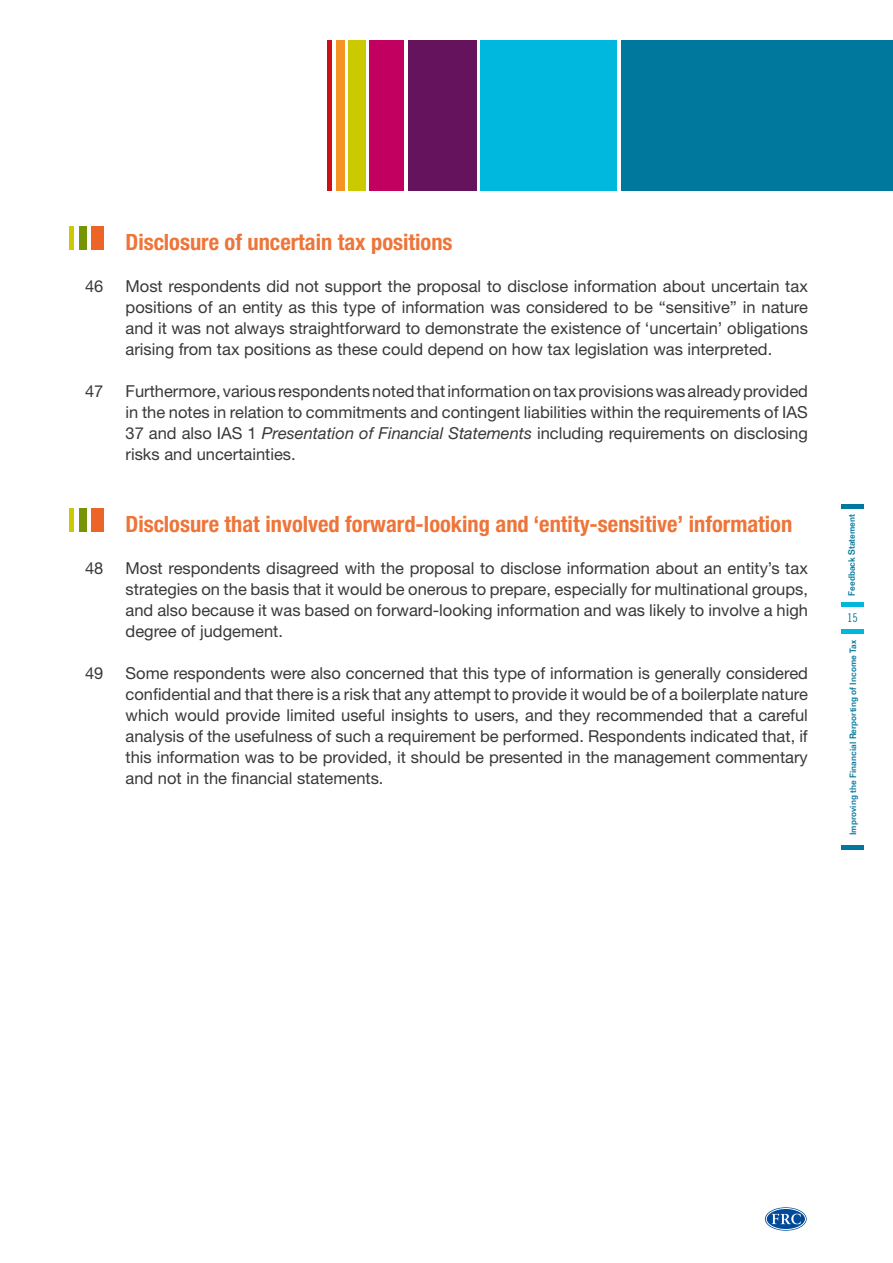
<style>
.page{position:relative;width:893px;height:1263px;background:#fff}
.page>*{position:absolute;margin:0;border:0;box-sizing:border-box;transform-origin:0 0}
.t1{font:700 condensed 22.5px "Helvetica Neue LT Std";color:#ee7539}
.t2{font:16.5px/21px "Helvetica Neue LT Std";color:#39383a;text-align:justify}
.t3{font:12px "Trade Gothic LT Std Cn 18";color:#00789d}
.t4{font:500 9px "Folio Std";color:#00789d}
.s1{font-style:italic}
</style>
<div class="page">
<div style="left:327px;top:40px;width:5px;height:151px;background:#cb0f16"></div>
<div style="left:336px;top:40px;width:8px;height:151px;background:#f59425"></div>
<div style="left:349px;top:40px;width:17px;height:151px;background:#cbc900"></div>
<div style="left:370px;top:40px;width:34px;height:151px;background:#c20060"></div>
<div style="left:408px;top:40px;width:68px;height:151px;background:#65135c"></div>
<div style="left:480px;top:40px;width:137px;height:151px;background:#00b8de"></div>
<div style="left:621px;top:40px;width:272px;height:151px;background:#00789d"></div>
<hr style="left:841px;top:629px;width:23px;height:4px;background:#00b8de">
<div style="left:841px;top:602px;width:23px;height:5px;background:#00b8de"></div>
<div style="left:841px;top:504px;width:23px;height:5px;background:#00789d"></div>
<hr style="left:841px;top:846px;width:23px;height:4px;background:#00789d">
<svg style="left:765px;top:1207px;width:42px;height:24px"></svg>
<svg style="left:772px;top:1213px;width:29px;height:11px"></svg>
<div style="left:766px;top:1208px;width:40px;height:22px;border:1px solid #fff;border-radius:50%"></div>
<div style="left:79px;top:227px;width:7px;height:23px;background:#759406"></div>
<div style="left:91px;top:226px;width:12px;height:24px;background:#ec6527"></div>
<div style="left:69px;top:227px;width:5px;height:23px;background:#cbc900"></div>
<div style="left:79px;top:508px;width:7px;height:24px;background:#759406"></div>
<div style="left:91px;top:508px;width:12px;height:24px;background:#ec6527"></div>
<div style="left:69px;top:508px;width:5px;height:24px;background:#cbc900"></div>
<h1 class="t1" style="left:126px;top:228px;width:329px">Disclosure of uncertain tax positions</h1>
<p class="t2" style="left:85px;top:275px;width:20px">46</p>
<p class="t2" style="left:126px;top:275px;width:684px">Most respondents did not support the proposal to disclose information about uncertain tax positions of an entity as this type of information was considered to be “sensitive” in nature and it was not always straightforward to demonstrate the existence of ‘uncertain’ obligations arising from tax positions as these could depend on how tax legislation was interpreted.</p>
<p class="t2" style="left:85px;top:380px;width:20px">47</p>
<p class="t2" style="left:126px;top:380px;width:684px">Furthermore, various respondents noted that information on tax provisions was already provided in the notes in relation to commitments and contingent liabilities within the requirements of IAS 37 and also IAS 1 <span class="s1">Presentation of Financial Statements</span> including requirements on disclosing risks and uncertainties.</p>
<h1 class="t1" style="left:126px;top:510px;width:668px">Disclosure that involved forward-looking and ‘entity-sensitive’ information</h1>
<p class="t2" style="left:85px;top:557px;width:20px">48</p>
<p class="t2" style="left:126px;top:557px;width:684px">Most respondents disagreed with the proposal to disclose information about an entity’s tax strategies on the basis that it would be onerous to prepare, especially for multinational groups, and also because it was based on forward-looking information and was likely to involve a high degree of judgement.</p>
<p class="t2" style="left:85px;top:662px;width:20px">49</p>
<p class="t2" style="left:126px;top:662px;width:684px">Some respondents were also concerned that this type of information is generally considered confidential and that there is a risk that any attempt to provide it would be of a boilerplate nature which would provide limited useful insights to users, and they recommended that a careful analysis of the usefulness of such a requirement be performed. Respondents indicated that, if this information was to be provided, it should be presented in the management commentary and not in the financial statements.</p>
<p class="t4" style="left:846px;top:596px;width:83px;rotate:-90deg">Feedback Statement</p>
<p class="t3" style="left:847px;top:611px;width:12px">15</p>
<p class="t4" style="left:847px;top:835px;width:197px;rotate:-90deg">Improving the Financial Rerporting of Income Tax</p>
</div>
